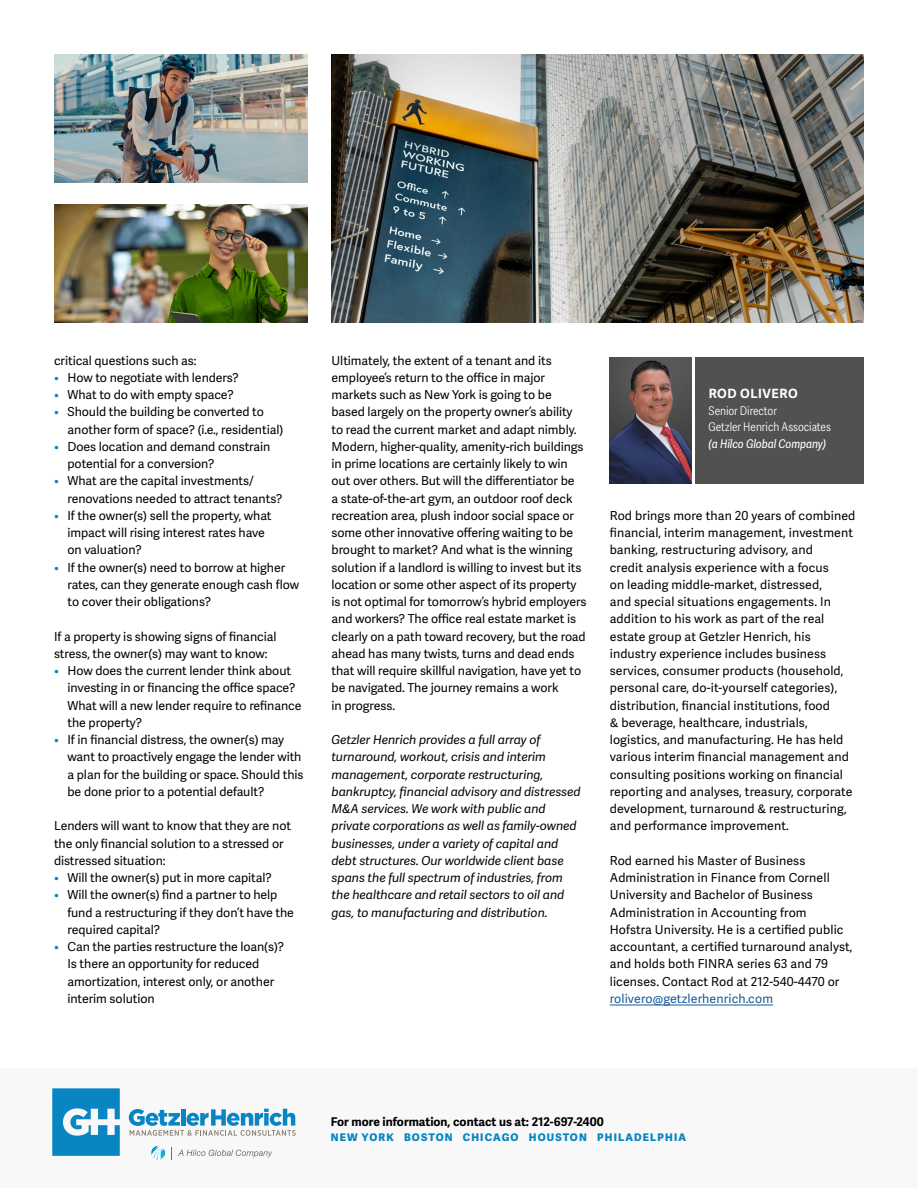
<style>
.page{position:relative;width:918px;height:1188px;background:#fff}
.page>*{position:absolute;margin:0;border:0;box-sizing:border-box;transform-origin:0 0}
.t1{font:700 12.75px "Adelle Sans";letter-spacing:.04em;color:#fff}
.t2{font:12.3px/17.2px "Adelle Sans";letter-spacing:-.005em;color:#000}
.t3{font:italic 12.3px/17.2px "Adelle Sans";letter-spacing:-.005em;color:#000}
.t4{font:12.3px "Adelle Sans";letter-spacing:.01em;color:#165b9a}
.t5{font:700 12px "Adelle Sans";color:#000}
.t6{font:300 12px/16.5px "Adelle Sans Cnd";color:#fff}
.t7{font:italic 12px "Adelle Sans Cnd";color:#fff}
.t8{font:800 10.5px "Adelle Sans";letter-spacing:.11em;color:#0885c2}
.s1{color:#0885c2}
</style>
<div class="page">
<div style="left:0;top:1068px;width:918px;height:120px;background:#f8f8f8"></div>
<svg style="left:129px;top:1109px;width:167px;height:27px"></svg>
<svg style="left:52px;top:1088px;width:68px;height:68px"></svg>
<svg style="left:178px;top:1150px;width:94px;height:8px"></svg>
<svg style="left:171px;top:1147px;width:1px;height:12px"></svg>
<svg style="left:151px;top:1146px;width:12px;height:14px"></svg>
<div style="left:695px;top:357px;width:169px;height:127px;background:#515151"></div>
<img style="left:610px;top:357px;width:82px;height:127px">
<hr style="left:610px;top:1005px;width:163px;height:1px;background:#165b9a">
<img style="left:331px;top:54px;width:533px;height:268px">
<img style="left:54px;top:205px;width:254px;height:117px">
<img style="left:54px;top:54px;width:254px;height:129px">
<p class="t2" style="left:54px;top:352px;width:144px">critical questions such as:</p>
<p class="t2" style="left:54px;top:369px;width:186px"><span class="s1">•</span> How to negotiate with lenders?</p>
<p class="t2" style="left:54px;top:386px;width:181px"><span class="s1">•</span> What to do with empty space?</p>
<p class="t2" style="left:68px;top:404px;width:217px;text-indent:-14px"><span class="s1">•</span> Should the building be converted to another form of space? (i.e., residential)</p>
<p class="t2" style="left:68px;top:438px;width:204px;text-indent:-14px"><span class="s1">•</span> Does location and demand constrain potential for a conversion?</p>
<p class="t2" style="left:68px;top:473px;width:216px;text-indent:-14px"><span class="s1">•</span> What are the capital investments/ renovations needed to attract tenants?</p>
<p class="t2" style="left:68px;top:507px;width:206px;text-indent:-14px"><span class="s1">•</span> If the owner(s) sell the property, what impact will rising interest rates have on valuation?</p>
<p class="t2" style="left:68px;top:559px;width:233px;text-indent:-14px"><span class="s1">•</span> If the owner(s) need to borrow at higher rates, can they generate enough cash flow to cover their obligations?</p>
<p class="t2" style="left:54px;top:628px;width:224px">If a property is showing signs of financial stress, the owner(s) may want to know:</p>
<p class="t2" style="left:68px;top:662px;width:236px;text-indent:-14px"><span class="s1">•</span> How does the current lender think about investing in or financing the office space?<br>What will a new lender require to refinance the property?</p>
<p class="t2" style="left:68px;top:731px;width:238px;text-indent:-14px"><span class="s1">•</span> If in financial distress, the owner(s) may want to proactively engage the lender with a plan for the building or space. Should this be done prior to a potential default?</p>
<p class="t2" style="left:54px;top:818px;width:239px">Lenders will want to know that they are not the only financial solution to a stressed or distressed situation:</p>
<p class="t2" style="left:54px;top:869px;width:219px"><span class="s1">•</span> Will the owner(s) put in more capital?</p>
<p class="t2" style="left:68px;top:887px;width:228px;text-indent:-14px"><span class="s1">•</span> Will the owner(s) find a partner to help fund a restructuring if they don’t have the required capital?</p>
<p class="t2" style="left:68px;top:938px;width:218px;text-indent:-14px"><span class="s1">•</span> Can the parties restructure the loan(s)?<br>Is there an opportunity for reduced amortization, interest only, or another interim solution</p>
<p class="t2" style="left:332px;top:352px;width:256px">Ultimately, the extent of a tenant and its employee’s return to the office in major markets such as New York is going to be based largely on the property owner’s ability to read the current market and adapt nimbly.<br>Modern, higher-quality, amenity-rich buildings in prime locations are certainly likely to win out over others. But will the differentiator be<br>a state-of-the-art gym, an outdoor roof deck recreation area, plush indoor social space or some other innovative offering waiting to be brought to market? And what is the winning solution if a landlord is willing to invest but its location or some other aspect of its property is not optimal for tomorrow’s hybrid employers and workers? The office real estate market is clearly on a path toward recovery, but the road ahead has many twists, turns and dead ends that will require skillful navigation, have yet to be navigated. The journey remains a work<br>in progress.</p>
<p class="t3" style="left:332px;top:731px;width:251px">Getzler Henrich provides a full array of turnaround, workout, crisis and interim management, corporate restructuring, bankruptcy, financial advisory and distressed M&amp;A services. We work with public and private corporations as well as family-owned businesses, under a variety of capital and debt structures. Our worldwide client base spans the full spectrum of industries, from the healthcare and retail sectors to oil and gas, to manufacturing and distribution.</p>
<p class="t1" style="left:709px;top:386px;width:91px">ROD OLIVERO</p>
<p class="t6" style="left:709px;top:403px;width:124px">Senior Director<br>Getzler Henrich Associates</p>
<p class="t7" style="left:709px;top:437px;width:119px">(a Hilco Global Company)</p>
<p class="t2" style="left:610px;top:507px;width:247px">Rod brings more than 20 years of combined financial, interim management, investment banking, restructuring advisory, and<br>credit analysis experience with a focus<br>on leading middle-market, distressed,<br>and special situations engagements. In addition to his work as part of the real estate group at Getzler Henrich, his industry experience includes business services, consumer products (household, personal care, do-it-yourself categories), distribution, financial institutions, food<br>&amp; beverage, healthcare, industrials, logistics, and manufacturing. He has held various interim financial management and consulting positions working on financial reporting and analyses, treasury, corporate development, turnaround &amp; restructuring, and performance improvement.</p>
<p class="t2" style="left:610px;top:852px;width:244px">Rod earned his Master of Business Administration in Finance from Cornell University and Bachelor of Business Administration in Accounting from<br>Hofstra University. He is a certified public accountant, a certified turnaround analyst, and holds both FINRA series 63 and 79 licenses. Contact Rod at 212-540-4470 or</p>
<p class="t4" style="left:610px;top:991px;width:165px">rolivero@getzlerhenrich.com</p>
<p class="t5" style="left:331px;top:1114px;width:275px">For more information, contact us at: 212-697-2400</p>
<p class="t8" style="left:331px;top:1131px;width:357px">NEW YORK BOSTON CHICAGO HOUSTON PHILADELPHIA</p>
</div>
